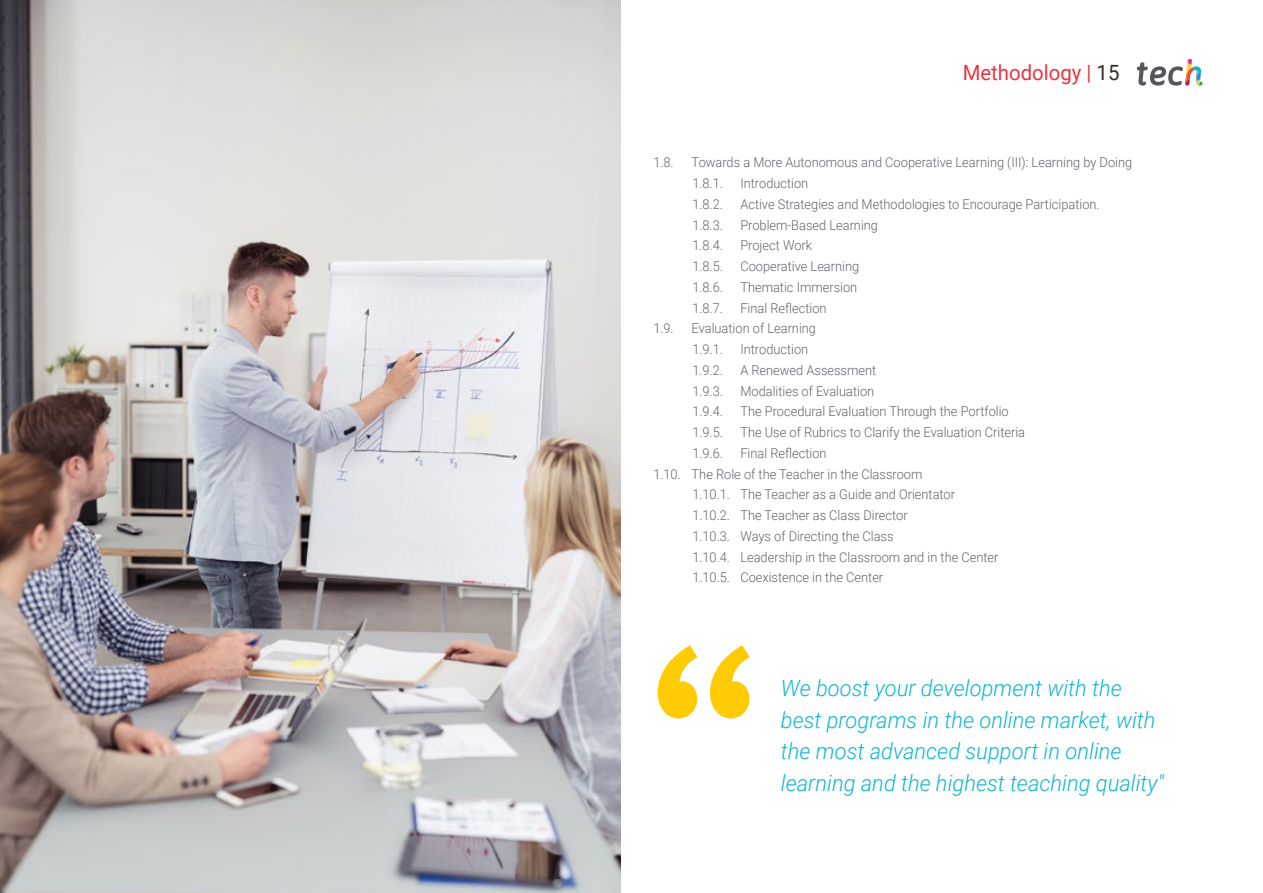
<style>
.page{position:relative;width:1263px;height:893px;background:#fff}
.page>*{position:absolute;margin:0;border:0;box-sizing:border-box;transform-origin:0 0}
.t1{font:italic 300 22.5px/31.5px "Roboto";color:#0fb6cf}
.t2{font:21px "Roboto";color:#e73441}
.t3{font:300 13.5px/20.7px "Roboto";color:#61646a;scale:.95 1}
.s1{color:#312e20}
</style>
<div class="page">
<img style="left:0;top:0;width:621px;height:893px">
<svg style="left:658px;top:645px;width:92px;height:73px"></svg>
<svg style="left:1137px;top:59px;width:65px;height:27px"></svg>
<h2 class="t2" style="left:963px;top:57px;width:158px">Methodology | <span class="s1">15</span></h2>
<p class="t3" style="left:653px;top:152px;width:23px">1.8.</p>
<p class="t3" style="left:692px;top:152px;width:465px">Towards a More Autonomous and Cooperative Learning (III): Learning by Doing<br>1.8.1.</p>
<p class="t3" style="left:740px;top:173px;width:73px">Introduction</p>
<p class="t3" style="left:692px;top:193px;width:34px">1.8.2.</p>
<p class="t3" style="left:740px;top:193px;width:380px">Active Strategies and Methodologies to Encourage Participation.</p>
<p class="t3" style="left:692px;top:214px;width:34px">1.8.3.</p>
<p class="t3" style="left:740px;top:214px;width:146px">Problem-Based Learning</p>
<p class="t3" style="left:692px;top:235px;width:34px">1.8.4.</p>
<p class="t3" style="left:740px;top:235px;width:77px">Project Work</p>
<p class="t3" style="left:692px;top:256px;width:34px">1.8.5.</p>
<p class="t3" style="left:740px;top:256px;width:127px">Cooperative Learning</p>
<p class="t3" style="left:692px;top:276px;width:34px">1.8.6.</p>
<p class="t3" style="left:740px;top:276px;width:125px">Thematic Immersion</p>
<p class="t3" style="left:692px;top:297px;width:34px">1.8.7.</p>
<p class="t3" style="left:740px;top:297px;width:92px">Final Reflection</p>
<p class="t3" style="left:653px;top:318px;width:23px">1.9.</p>
<p class="t3" style="left:692px;top:318px;width:132px">Evaluation of Learning<br>1.9.1.</p>
<p class="t3" style="left:740px;top:339px;width:73px">Introduction</p>
<p class="t3" style="left:692px;top:359px;width:34px">1.9.2.</p>
<p class="t3" style="left:740px;top:359px;width:145px">A Renewed Assessment</p>
<p class="t3" style="left:692px;top:380px;width:34px">1.9.3.</p>
<p class="t3" style="left:740px;top:380px;width:142px">Modalities of Evaluation</p>
<p class="t3" style="left:692px;top:401px;width:34px">1.9.4.</p>
<p class="t3" style="left:740px;top:401px;width:284px">The Procedural Evaluation Through the Portfolio</p>
<p class="t3" style="left:692px;top:422px;width:34px">1.9.5.</p>
<p class="t3" style="left:740px;top:422px;width:301px">The Use of Rubrics to Clarify the Evaluation Criteria</p>
<p class="t3" style="left:692px;top:442px;width:34px">1.9.6.</p>
<p class="t3" style="left:740px;top:442px;width:92px">Final Reflection</p>
<p class="t3" style="left:653px;top:463px;width:285px">1.10. The Role of the Teacher in the Classroom</p>
<p class="t3" style="left:692px;top:484px;width:278px">1.10.1. The Teacher as a Guide and Orientator</p>
<p class="t3" style="left:692px;top:505px;width:228px">1.10.2. The Teacher as Class Director</p>
<p class="t3" style="left:692px;top:525px;width:213px">1.10.3. Ways of Directing the Class</p>
<p class="t3" style="left:692px;top:546px;width:324px">1.10.4. Leadership in the Classroom and in the Center</p>
<p class="t3" style="left:692px;top:567px;width:202px">1.10.5. Coexistence in the Center</p>
<h1 class="t1" style="left:781px;top:672px;width:384px">We boost your development with the best programs in the online market, with the most advanced support in online learning and the highest teaching quality"</h1>
</div>
